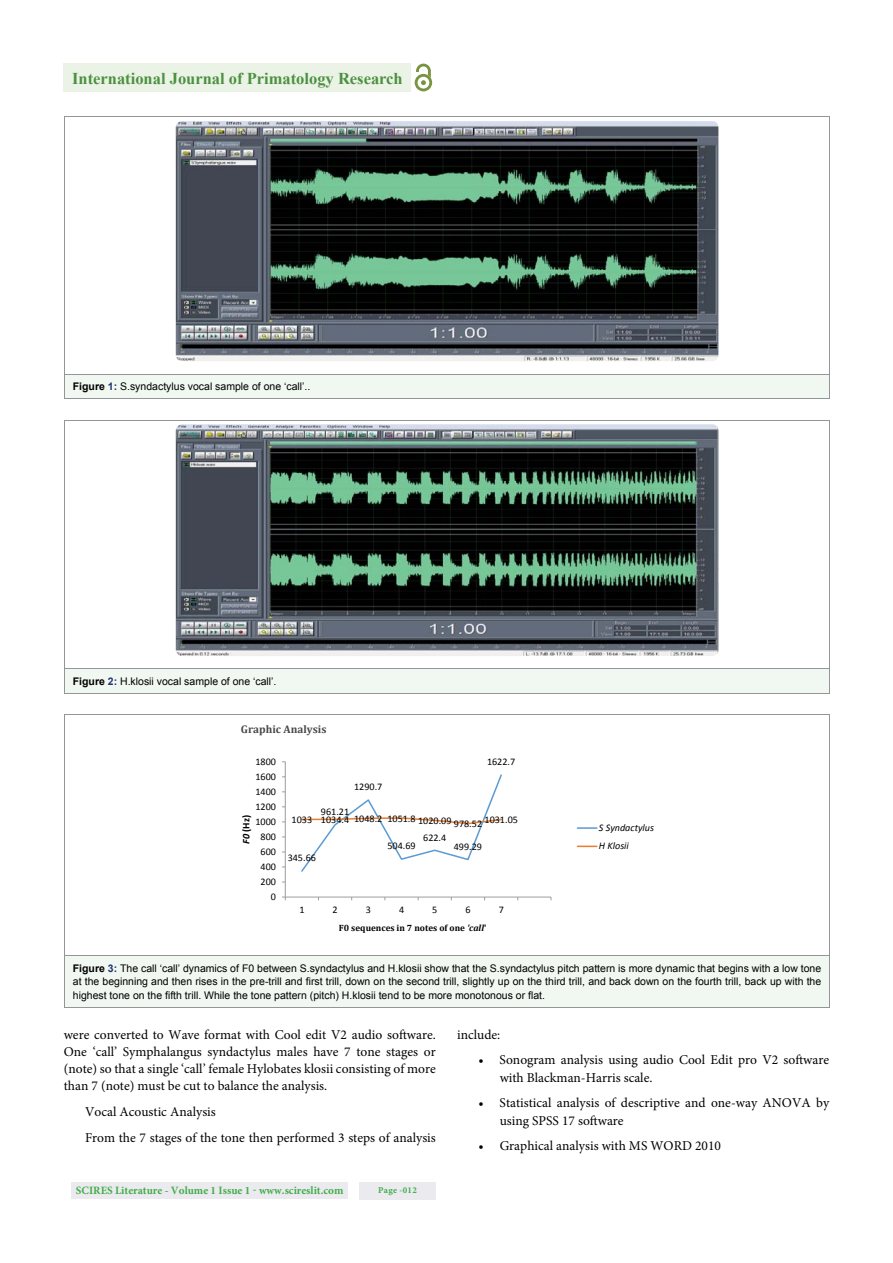
<style>
.page{position:relative;width:893px;height:1263px;background:#fff}
.page>*{position:absolute;margin:0;border:0;box-sizing:border-box;transform-origin:0 0}
.t1{font:700 16.5px "Times New Roman";color:#4d9041}
.t2{font:13.5px/17.2px "Minion Pro";color:#000}
.t3{font:700 11.25px "Minion Pro";color:#41ad49}
.t4{font:700 11.1px "Cambria";color:#48484a}
.t5{font:10.5px/13.5px "Arial";color:#000;text-align:justify}
.t6{font:10.2px "Calibri";color:#000}
.t7{font:italic 10.2px/18.3px "Calibri";color:#000}
.t8{font:700 10.2px "Calibri";color:#000}
.t9{font:700 9.15px "Cambria";color:#000}
.t10{font:700 9px "Minion Pro";letter-spacing:.03em;color:#41ad49}
.s1{font-weight:700}
.s2{font-weight:700;color:#20336c}
.s3{font-style:italic}
</style>
<div class="page">
<div style="left:64px;top:64px;width:347px;height:28px;background:#eaf3e6"></div>
<img style="left:415px;top:78px;width:17px;height:13px">
<svg style="left:416px;top:64px;width:15px;height:21px"></svg>
<div style="left:72px;top:1182px;width:276px;height:17px;background:#ebeaef"></div>
<div style="left:359px;top:1182px;width:77px;height:17px;background:#ebeaef"></div>
<div style="left:64px;top:374px;width:766px;height:25px;background:#f0f8f1"></div>
<img style="left:176px;top:121px;width:542px;height:240px;border-radius:6px">
<div style="left:64px;top:669px;width:766px;height:24px;background:#f0f8f1"></div>
<img style="left:176px;top:424px;width:542px;height:232px;border-radius:6px">
<div style="left:64px;top:956px;width:766px;height:51px;background:#f0f8f1"></div>
<hr style="left:64px;top:956px;width:766px;height:1px;background:#939598">
<hr style="left:64px;top:1007px;width:766px;height:1px;background:#939598">
<hr style="left:285px;top:762px;width:1px;height:135px;background:#9a9d9f">
<hr style="left:285px;top:897px;width:266px;height:1px;background:#9a9d9f">
<svg style="left:301px;top:774px;width:201px;height:98px"></svg>
<hr style="left:577px;top:827px;width:20px;height:2px;background:#5c9bd3">
<svg style="left:577px;top:846px;width:20px;height:1px"></svg>
<p class="t1" style="left:72px;top:69px;width:332px">International Journal of Primatology Research</p>
<p class="t5" style="left:73px;top:380px;width:239px"><span class="s1">Figure</span> <span class="s2">1:</span> S.syndactylus vocal sample of one ‘call’..</p>
<p class="t5" style="left:73px;top:675px;width:205px"><span class="s1">Figure</span> <span class="s2">2:</span> H.klosii vocal sample of one ‘call’.</p>
<p class="t4" style="left:241px;top:722px;width:87px">Graphic Analysis</p>
<p class="t6" style="left:255px;top:757px;width:22px">1800</p>
<p class="t6" style="left:255px;top:772px;width:22px">1600</p>
<p class="t6" style="left:255px;top:787px;width:22px">1400</p>
<p class="t6" style="left:354px;top:783px;width:30px">1290.7</p>
<p class="t6" style="left:487px;top:758px;width:30px">1622.7</p>
<p class="t6" style="left:255px;top:802px;width:22px">1200</p>
<p class="t8" style="left:242px;top:844px;width:30px;rotate:-90deg"><span class="s3">F0</span> (Hz)</p>
<p class="t6" style="left:255px;top:817px;width:22px">1000</p>
<p class="t6" style="left:261px;top:832px;width:17px">800</p>
<p class="t6" style="left:261px;top:847px;width:17px">600</p>
<p class="t6" style="left:261px;top:862px;width:17px">400</p>
<p class="t6" style="left:261px;top:877px;width:17px">200</p>
<p class="t6" style="left:271px;top:892px;width:7px">0</p>
<p class="t6" style="left:321px;top:807px;width:30px">961.21</p>
<p class="t6" style="left:292px;top:815px;width:228px">1033 1034.4 1048.2 1051.8 1020.09 978.52 1031.05</p>
<p class="t6" style="left:288px;top:854px;width:30px">345.66</p>
<p class="t6" style="left:387px;top:842px;width:30px">504.69</p>
<p class="t6" style="left:423px;top:833px;width:25px">622.4</p>
<p class="t6" style="left:454px;top:842px;width:30px">499.29</p>
<p class="t6" style="left:299px;top:906px;width:7px">1</p>
<p class="t6" style="left:333px;top:906px;width:7px">2</p>
<p class="t6" style="left:366px;top:906px;width:7px">3</p>
<p class="t6" style="left:399px;top:906px;width:7px">4</p>
<p class="t6" style="left:432px;top:906px;width:7px">5</p>
<p class="t6" style="left:465px;top:906px;width:7px">6</p>
<p class="t6" style="left:499px;top:906px;width:7px">7</p>
<p class="t9" style="left:339px;top:923px;width:149px">F0 sequences in 7 notes of one <span class="s3">'call</span>'</p>
<p class="t7" style="left:599px;top:819px;width:57px">S Syndactylus<br>H Klosii</p>
<p class="t5" style="left:73px;top:962px;width:750px"><span class="s1">Figure</span> <span class="s2">3:</span> The call ‘call’ dynamics of F0 between S.syndactylus and H.klosii show that the S.syndactylus pitch pattern is more dynamic that begins with a low tone at the beginning and then rises in the pre-trill and first trill, down on the second trill, slightly up on the third trill, and back down on the fourth trill, back up with the highest tone on the fifth trill. While the tone pattern (pitch) H.klosii tend to be more monotonous or flat.</p>
<p class="t2" style="left:64px;top:1027px;width:374px;text-align:justify">were converted to Wave format with Cool edit V2 audio software.<br>One ‘call’ Symphalangus syndactylus males have 7 tone stages or (note) so that a single ‘call’ female Hylobates klosii consisting of more than 7 (note) must be cut to balance the analysis.</p>
<p class="t2" style="left:85px;top:1100px;width:352px;line-height:25.8px">Vocal Acoustic Analysis<br>From the 7 stages of the tone then performed 3 steps of analysis</p>
<p class="t2" style="left:457px;top:1027px;width:45px">include:</p>
<p class="t2" style="left:500px;top:1053px;width:331px;text-indent:-21px">• Sonogram analysis using audio Cool Edit pro V2 software with Blackman-Harris scale.</p>
<p class="t2" style="left:500px;top:1096px;width:331px;text-indent:-21px">• Statistical analysis of descriptive and one-way ANOVA by using SPSS 17 software</p>
<p class="t2" style="left:478px;top:1139px;width:244px">• Graphical analysis with MS WORD 2010</p>
<p class="t3" style="left:76px;top:1186px;width:269px">SCIRES Literature - Volume 1 Issue 1 - www.scireslit.com</p>
<p class="t10" style="left:378px;top:1186px;width:40px">Page -012</p>
</div>
